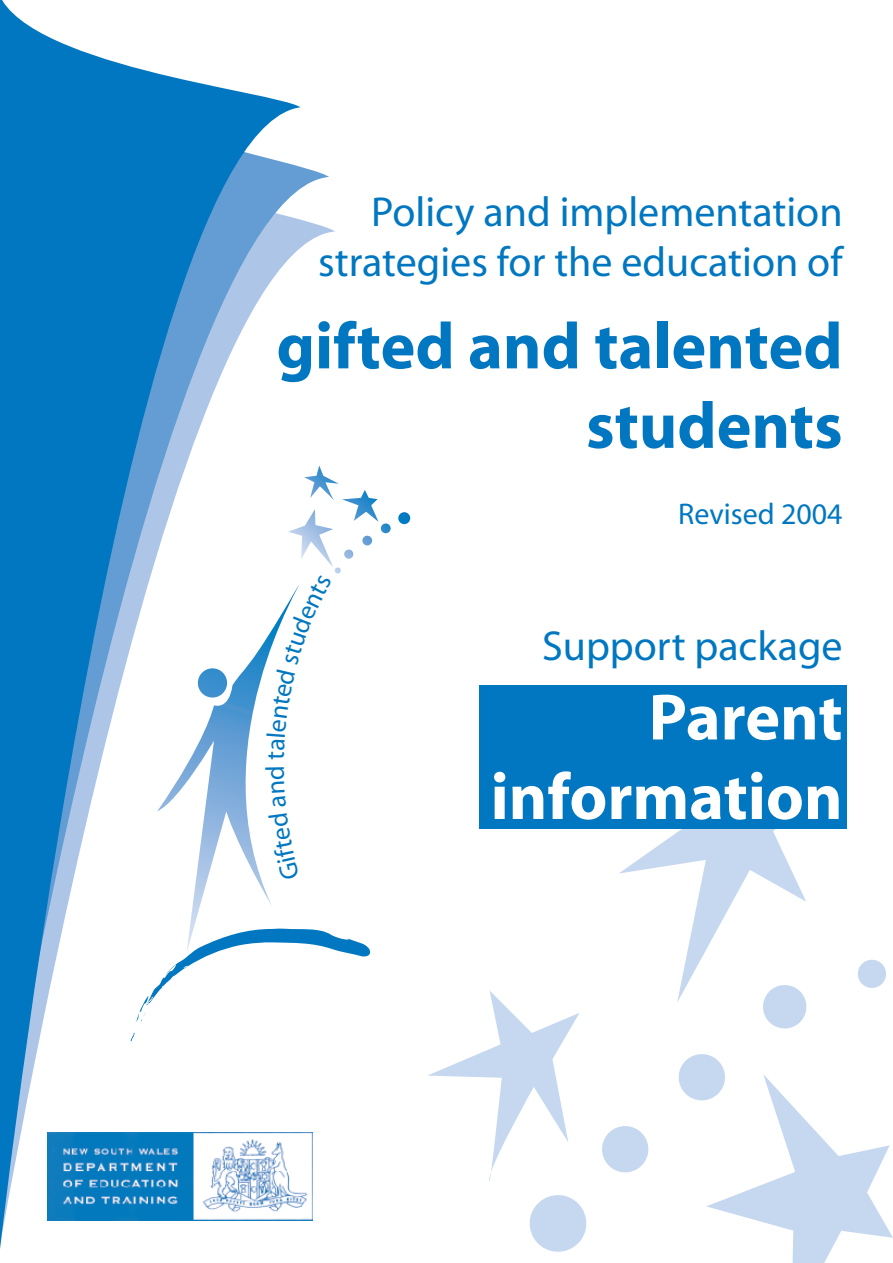
<style>
.page{position:relative;width:893px;height:1263px;background:#fff}
.page>*{position:absolute;margin:0;border:0;box-sizing:border-box;transform-origin:0 0}
.t1{font:700 66px/79.5px "Myriad";color:#0077c0;text-align:right}
.t2{font:700 66px/79.5px "Myriad";color:#fff;text-align:right}
.t3{font:42px/50.2px "Myriad";color:#0077c0;text-align:right}
.t4{font:30px "Myriad";color:#0077c0}
</style>
<div class="page">
<svg style="left:0;top:0;width:300px;height:1249px"></svg>
<svg style="left:763px;top:1003px;width:44px;height:26px"></svg>
<svg style="left:858px;top:959px;width:28px;height:29px"></svg>
<svg style="left:602px;top:1126px;width:47px;height:47px"></svg>
<svg style="left:619px;top:829px;width:187px;height:174px"></svg>
<svg style="left:678px;top:1054px;width:215px;height:209px"></svg>
<svg style="left:428px;top:991px;width:159px;height:261px"></svg>
<svg style="left:157px;top:576px;width:143px;height:351px"></svg>
<div style="left:198px;top:668px;width:29px;height:29px;background:#3a8fcd;border-radius:50%"></div>
<svg style="left:130px;top:1032px;width:5px;height:10px"></svg>
<svg style="left:135px;top:927px;width:236px;height:96px"></svg>
<svg style="left:381px;top:523px;width:10px;height:10px"></svg>
<svg style="left:398px;top:512px;width:12px;height:12px"></svg>
<div style="left:479px;top:686px;width:368px;height:143px;background:#0077c0"></div>
<img style="left:48px;top:1132px;width:265px;height:88px">
<svg style="left:269px;top:813px;width:30px;height:67px"></svg>
<svg style="left:265px;top:767px;width:21px;height:40px"></svg>
<svg style="left:267px;top:465px;width:112px;height:294px"></svg>
<p class="t3" style="left:318px;top:189px;width:526px">Policy and implementation strategies for the education of</p>
<h1 class="t1" style="left:276px;top:309px;width:568px">gifted and talented students</h1>
<p class="t4" style="left:678px;top:499px;width:166px">Revised 2004</p>
<p class="t3" style="left:542px;top:623px;width:302px">Support package</p>
<h1 class="t2" style="left:491px;top:680px;width:354px">Parent information</h1>
</div>
